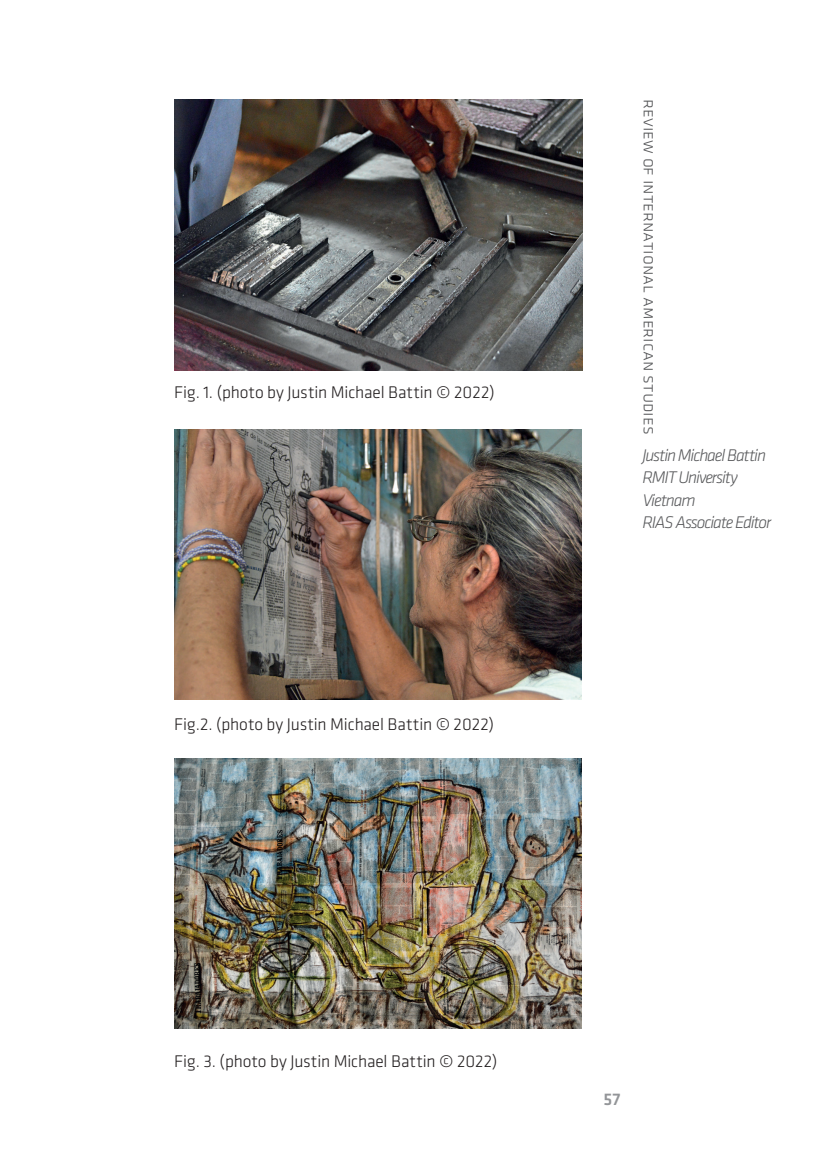
<style>
.page{position:relative;width:819px;height:1166px;background:#fff}
.page>*{position:absolute;margin:0;border:0;box-sizing:border-box;transform-origin:0 0}
.t1{font:300 17.5px "Klavika";letter-spacing:-.005em;color:#231f20}
.t2{font:italic 300 17.5px/22.4px "Klavika";letter-spacing:-.06em;color:#57585a}
.t3{font:300 17.5px "Klavika";color:#57585a}
.t4{font:500 17.5px "Klavika";color:#939598}
</style>
<div class="page">
<img style="left:175px;top:100px;width:407px;height:270px">
<img style="left:175px;top:429px;width:407px;height:270px">
<img style="left:175px;top:758px;width:407px;height:271px">
<p class="t1" style="left:174px;top:383px;width:322px">Fig. 1. (photo by Justin Michael Battin © 2022)</p>
<p class="t1" style="left:174px;top:715px;width:321px">Fig.2. (photo by Justin Michael Battin © 2022)</p>
<p class="t3" style="left:659px;top:99px;width:337px;rotate:90deg">review of international american studies</p>
<p class="t2" style="left:642px;top:444px;width:130px">Justin Michael Battin<br>RMIT University<br>Vietnam<br>RIAS Associate Editor</p>
<p class="t1" style="left:174px;top:1051px;width:325px">Fig. 3. (photo by Justin Michael Battin © 2022)</p>
<p class="t4" style="left:603px;top:1089px;width:18px">57</p>
</div>
